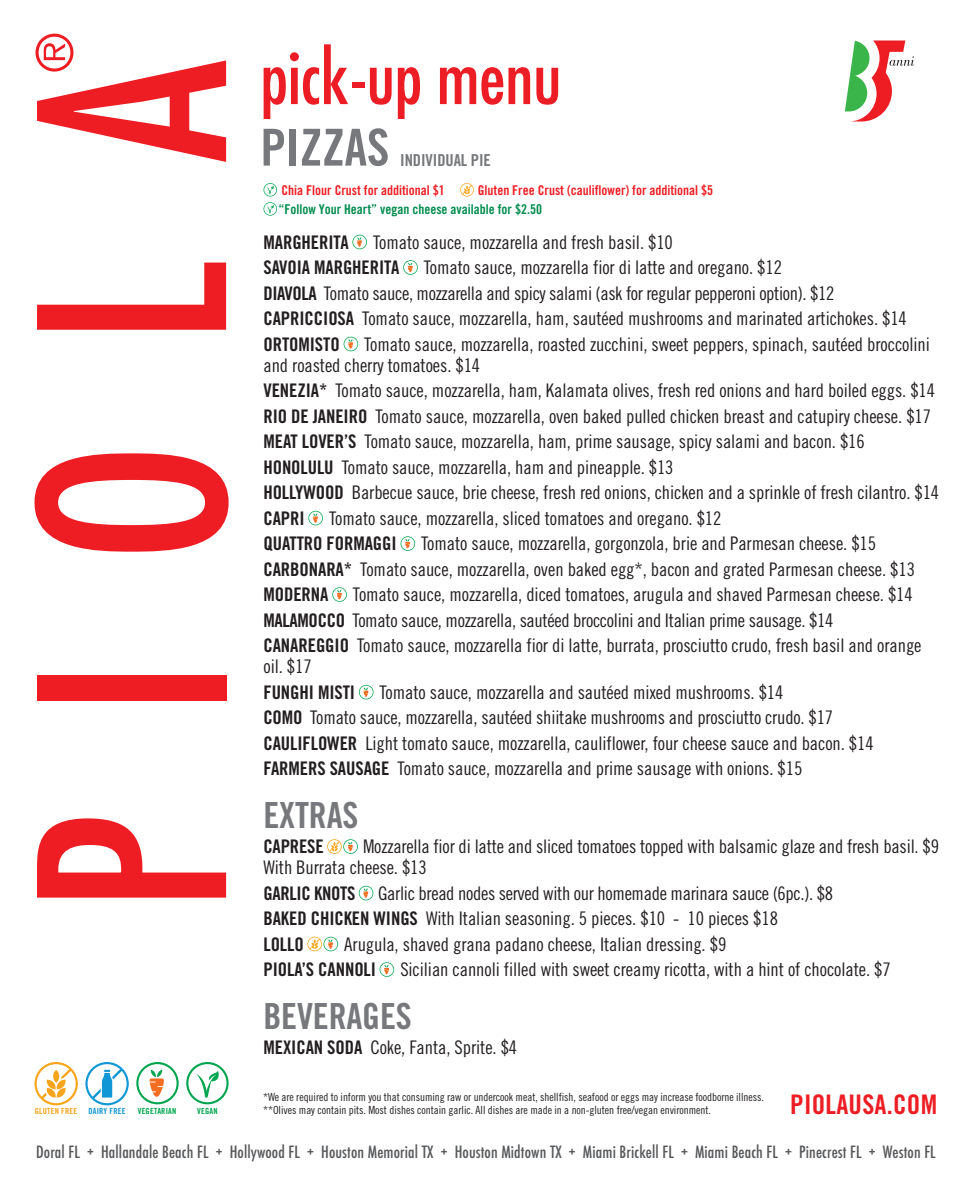
<style>
.page{position:relative;width:972px;height:1188px;background:#fff}
.page>*{position:absolute;margin:0;border:0;box-sizing:border-box;transform-origin:0 0}
.t1{font:condensed 72px "Futura";color:#ec1d25}
.t2{font:51px "Trade Gothic Bold Cond Twenty";letter-spacing:-.005em;color:#76787b}
.t3{font:36px "Trade Gothic Bold Cond Twenty";letter-spacing:-.005em;color:#76787b}
.t4{font:27px "Trade Gothic Bold Cond Twenty";letter-spacing:.01em;color:#ee1d23}
.t5{font:18.75px/25.5px "Trade Gothic Cond Eighteen";letter-spacing:-.005em;color:#231f20}
.t6{font:18.75px "Trade Gothic Bold Cond Twenty";letter-spacing:-.005em;color:#231f20}
.t7{font:500 condensed 16.5px "Futura";letter-spacing:.01em;color:#57585a}
.t8{font:16.5px "Trade Gothic Bold Cond Twenty";letter-spacing:-.005em;color:#76787b}
.t9{font:13.5px "Trade Gothic Bold Cond Twenty";color:#ee1d23}
.t10{font:13.5px "Trade Gothic Bold Cond Twenty";color:#008b4c}
.t11{font:11.25px/13.5px "Trade Gothic Cond Eighteen";letter-spacing:-.005em;color:#231f20}
.t12{font:8.4px "Trade Gothic Bold Cond Twenty";letter-spacing:.025em;color:#00a54f}
.t13{font:8.4px "Trade Gothic Bold Cond Twenty";letter-spacing:.025em;color:#f9a51b}
.t14{font:8.4px "Trade Gothic Bold Cond Twenty";letter-spacing:.025em;color:#1197d6}
.s1{font-family:"Trade Gothic Bold Cond Twenty"}
</style>
<div class="page">
<svg style="left:37px;top:263px;width:189px;height:67px"></svg>
<svg style="left:35px;top:453px;width:194px;height:99px"></svg>
<div style="left:37px;top:675px;width:189px;height:25px;background:#ee1d23"></div>
<svg style="left:37px;top:818px;width:189px;height:80px"></svg>
<svg style="left:36px;top:34px;width:190px;height:128px"></svg>
<svg style="left:352px;top:235px;width:15px;height:14px"></svg>
<svg style="left:403px;top:260px;width:15px;height:15px"></svg>
<svg style="left:401px;top:536px;width:14px;height:15px"></svg>
<svg style="left:332px;top:587px;width:15px;height:15px"></svg>
<svg style="left:344px;top:337px;width:14px;height:14px"></svg>
<svg style="left:308px;top:511px;width:15px;height:14px"></svg>
<svg style="left:359px;top:685px;width:15px;height:14px"></svg>
<svg style="left:359px;top:886px;width:14px;height:14px"></svg>
<svg style="left:380px;top:962px;width:14px;height:15px"></svg>
<svg style="left:264px;top:183px;width:13px;height:33px"></svg>
<svg style="left:460px;top:183px;width:14px;height:14px"></svg>
<svg style="left:845px;top:41px;width:69px;height:81px"></svg>
<svg style="left:136px;top:1062px;width:43px;height:42px"></svg>
<svg style="left:35px;top:1062px;width:43px;height:43px"></svg>
<svg style="left:186px;top:1062px;width:43px;height:42px"></svg>
<svg style="left:85px;top:1062px;width:44px;height:43px"></svg>
<svg style="left:307px;top:937px;width:31px;height:14px"></svg>
<svg style="left:327px;top:839px;width:31px;height:15px"></svg>
<h1 class="t1" style="left:261px;top:34px;width:302px">pick-up menu</h1>
<h2 class="t2" style="left:261px;top:116px;width:130px">PIZZAS</h2>
<p class="t8" style="left:400px;top:150px;width:92px">INDIVIDUAL PIE</p>
<p class="t9" style="left:282px;top:182px;width:165px">Chia Flour Crust for additional $1</p>
<p class="t9" style="left:478px;top:182px;width:237px">Gluten Free Crust (cauliflower) for additional $5</p>
<p class="t10" style="left:279px;top:201px;width:265px">“Follow Your Heart” vegan cheese available for $2.50</p>
<p class="t6" style="left:263px;top:231px;width:87px">MARGHERITA</p>
<p class="t5" style="left:373px;top:229px;width:301px">Tomato sauce, mozzarella and fresh basil. $10</p>
<p class="t6" style="left:263px;top:256px;width:137px">SAVOIA MARGHERITA</p>
<p class="t5" style="left:263px;top:255px;width:645px;text-indent:160px">Tomato sauce, mozzarella fior di latte and oregano. $12<br><span class="s1">DIAVOLA</span> Tomato sauce, mozzarella and spicy salami (ask for regular pepperoni option). $12<br><span class="s1">CAPRICCIOSA</span> Tomato sauce, mozzarella, ham, sautéed mushrooms and marinated artichokes. $14</p>
<p class="t6" style="left:263px;top:333px;width:78px">ORTOMISTO</p>
<p class="t5" style="left:263px;top:334px;width:668px;line-height:21px;text-indent:101px">Tomato sauce, mozzarella, roasted zucchini, sweet peppers, spinach, sautéed broccolini and roasted cherry tomatoes. $14</p>
<p class="t5" style="left:263px;top:378px;width:677px"><span class="s1">VENEZIA*</span> Tomato sauce, mozzarella, ham, Kalamata olives, fresh red onions and hard boiled eggs. $14<br><span class="s1">RIO DE JANEIRO</span> Tomato sauce, mozzarella, oven baked pulled chicken breast and catupiry cheese. $17<br><span class="s1">MEAT LOVER’S</span> Tomato sauce, mozzarella, ham, prime sausage, spicy salami and bacon. $16<br><span class="s1">HONOLULU</span> Tomato sauce, mozzarella, ham and pineapple. $13<br><span class="s1">HOLLYWOOD</span> Barbecue sauce, brie cheese, fresh red onions, chicken and a sprinkle of fresh cilantro. $14</p>
<p class="t6" style="left:263px;top:507px;width:43px">CAPRI</p>
<p class="t5" style="left:329px;top:505px;width:394px">Tomato sauce, mozzarella, sliced tomatoes and oregano. $12</p>
<p class="t6" style="left:263px;top:532px;width:135px">QUATTRO FORMAGGI</p>
<p class="t5" style="left:263px;top:531px;width:653px;text-indent:158px">Tomato sauce, mozzarella, gorgonzola, brie and Parmesan cheese. $15<br><span class="s1">CARBONARA*</span> Tomato sauce, mozzarella, oven baked egg*, bacon and grated Parmesan cheese. $13</p>
<p class="t6" style="left:263px;top:583px;width:67px">MODERNA</p>
<p class="t5" style="left:263px;top:582px;width:660px;text-indent:89px">Tomato sauce, mozzarella, diced tomatoes, arugula and shaved Parmesan cheese. $14<br><span class="s1">MALAMOCCO</span> Tomato sauce, mozzarella, sautéed broccolini and Italian prime sausage. $14<br><span class="s1">CANAREGGIO</span> Tomato sauce, mozzarella fior di latte, burrata, prosciutto crudo, fresh basil and orange</p>
<p class="t5" style="left:263px;top:654px;width:50px">oil. $17</p>
<p class="t6" style="left:263px;top:681px;width:93px">FUNGHI MISTI</p>
<p class="t5" style="left:263px;top:679px;width:612px;text-indent:116px">Tomato sauce, mozzarella and sautéed mixed mushrooms. $14<br><span class="s1">COMO</span> Tomato sauce, mozzarella, sautéed shiitake mushrooms and prosciutto crudo. $17<br><span class="s1">CAULIFLOWER</span> Light tomato sauce, mozzarella, cauliflower, four cheese sauce and bacon. $14<br><span class="s1">FARMERS SAUSAGE</span> Tomato sauce, mozzarella and prime sausage with onions. $15</p>
<h3 class="t3" style="left:263px;top:793px;width:97px">EXTRAS</h3>
<p class="t6" style="left:263px;top:835px;width:62px">CAPRESE</p>
<p class="t5" style="left:263px;top:836px;width:677px;line-height:21px;text-indent:100px">Mozzarella fior di latte and sliced tomatoes topped with balsamic glaze and fresh basil. $9<br>With Burrata cheese. $13</p>
<p class="t5" style="left:263px;top:880px;width:571px"><span class="s1">GARLIC KNOTS</span> Garlic bread nodes served with our homemade marinara sauce (6pc.). $8<br><span class="s1">BAKED CHICKEN WINGS</span> With Italian seasoning. 5 pieces. $10 - 10 pieces $18</p>
<p class="t6" style="left:263px;top:933px;width:42px">LOLLO</p>
<p class="t5" style="left:344px;top:931px;width:384px">Arugula, shaved grana padano cheese, Italian dressing. $9</p>
<p class="t6" style="left:263px;top:958px;width:114px">PIOLA’S CANNOLI</p>
<p class="t5" style="left:400px;top:957px;width:492px">Sicilian cannoli filled with sweet creamy ricotta, with a hint of chocolate. $7</p>
<h3 class="t3" style="left:263px;top:994px;width:150px">BEVERAGES</h3>
<p class="t5" style="left:263px;top:1035px;width:255px"><span class="s1">MEXICAN SODA</span> Coke, Fanta, Sprite. $4</p>
<p class="t11" style="left:263px;top:1090px;width:502px">*We are required to inform you that consuming raw or undercook meat, shellfish, seafood or eggs may increase foodborne illness. **Olives may contain pits. Most dishes contain garlic. All dishes are made in a non-gluten free/vegan environment.</p>
<h3 class="t4" style="left:790px;top:1088px;width:148px">PIOLAUSA.COM</h3>
<p class="t7" style="left:36px;top:1141px;width:901px">Doral FL + Hallandale Beach FL + Hollywood FL + Houston Memorial TX + Houston Midtown TX + Miami Brickell FL + Miami Beach FL + Pinecrest FL + Weston FL</p>
<p class="t13" style="left:35px;top:1106px;width:44px">GLUTEN FREE</p>
<p class="t14" style="left:88px;top:1106px;width:39px">DAIRY FREE</p>
<p class="t12" style="left:138px;top:1106px;width:40px">VEGETARIAN</p>
<p class="t12" style="left:197px;top:1106px;width:22px">VEGAN</p>
</div>
